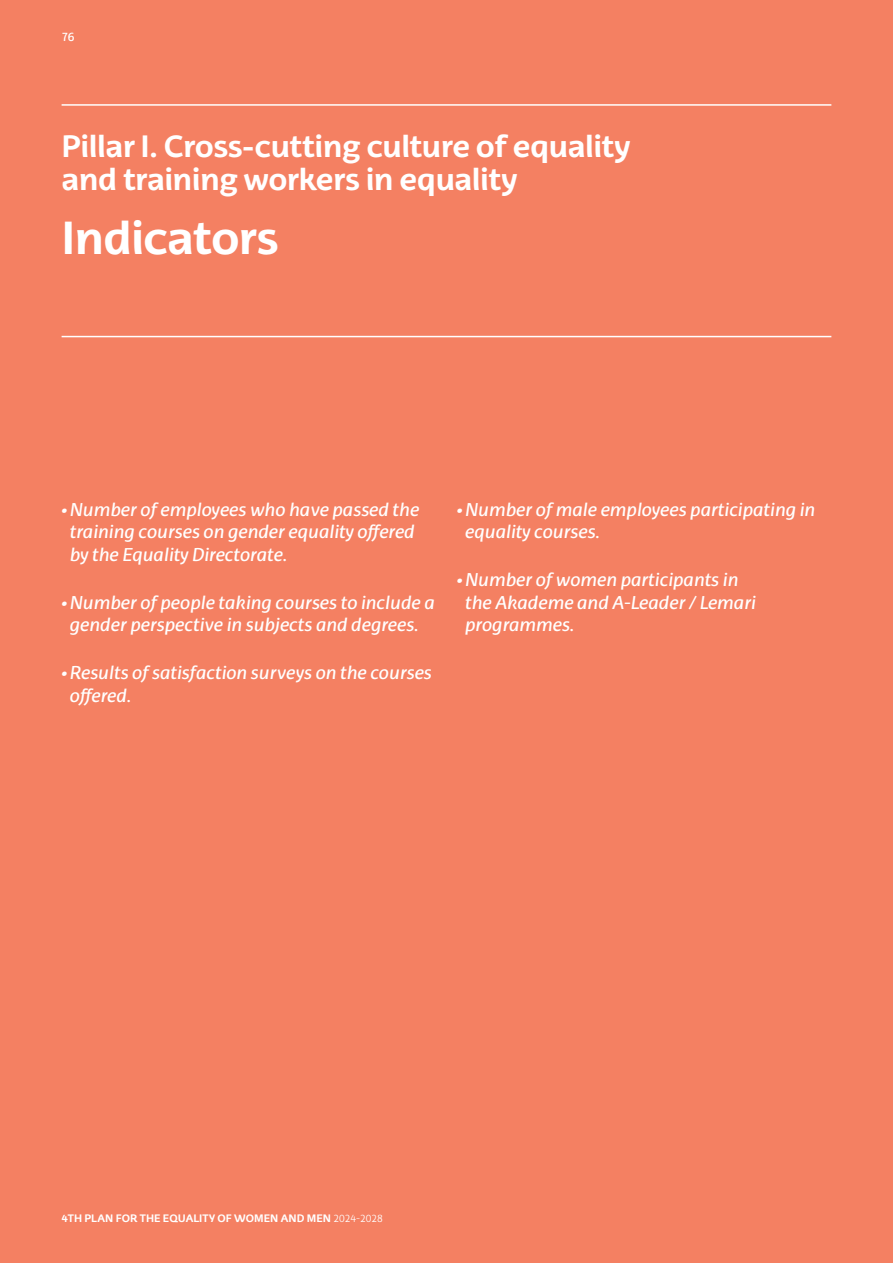
<style>
.page{position:relative;width:893px;height:1263px;background:#f48062}
.page>*{position:absolute;margin:0;border:0;box-sizing:border-box;transform-origin:0 0}
.t1{font:700 45px "EHU Sans";letter-spacing:-.025em;color:#fff}
.t2{font:700 30px/33px "EHU Sans";letter-spacing:-.02em;color:#fff}
.t3{font:italic 18px/22.5px "EHU Sans";letter-spacing:-.01em;color:#fff}
.t4{font:12px "EHU Sans";color:#fff}
.t5{font:700 10.5px "EHU Sans";color:#fff}
.s1{font-weight:300}
</style>
<div class="page">
<hr style="left:62px;top:104px;width:769px;height:2px;background:#fff">
<hr style="left:62px;top:336px;width:769px;height:1px;background:#fff">
<p class="t4" style="left:62px;top:29px;width:15px">76</p>
<h2 class="t2" style="left:62px;top:129px;width:570px">Pillar I. Cross-cutting culture of equality and training workers in equality</h2>
<h1 class="t1" style="left:62px;top:209px;width:219px">Indicators</h1>
<p class="t3" style="left:70px;top:498px;width:351px;text-indent:-8px">•Number of employees who have passed the training courses on gender equality offered by the Equality Directorate.</p>
<p class="t3" style="left:61px;top:591px;width:375px;text-align:center">•Number of people taking courses to include a gender perspective in subjects and degrees.</p>
<p class="t3" style="left:70px;top:661px;width:364px;text-indent:-8px">•Results of satisfaction surveys on the courses offered.</p>
<p class="t3" style="left:465px;top:498px;width:352px;text-indent:-8px">•Number of male employees participating in equality courses.</p>
<p class="t3" style="left:465px;top:568px;width:292px;text-indent:-8px">•Number of women participants in the Akademe and A-Leader / Lemari programmes.</p>
<p class="t5" style="left:62px;top:1211px;width:323px">4TH PLAN FOR THE EQUALITY OF WOMEN AND MEN <span class="s1">2024-2028</span></p>
</div>
